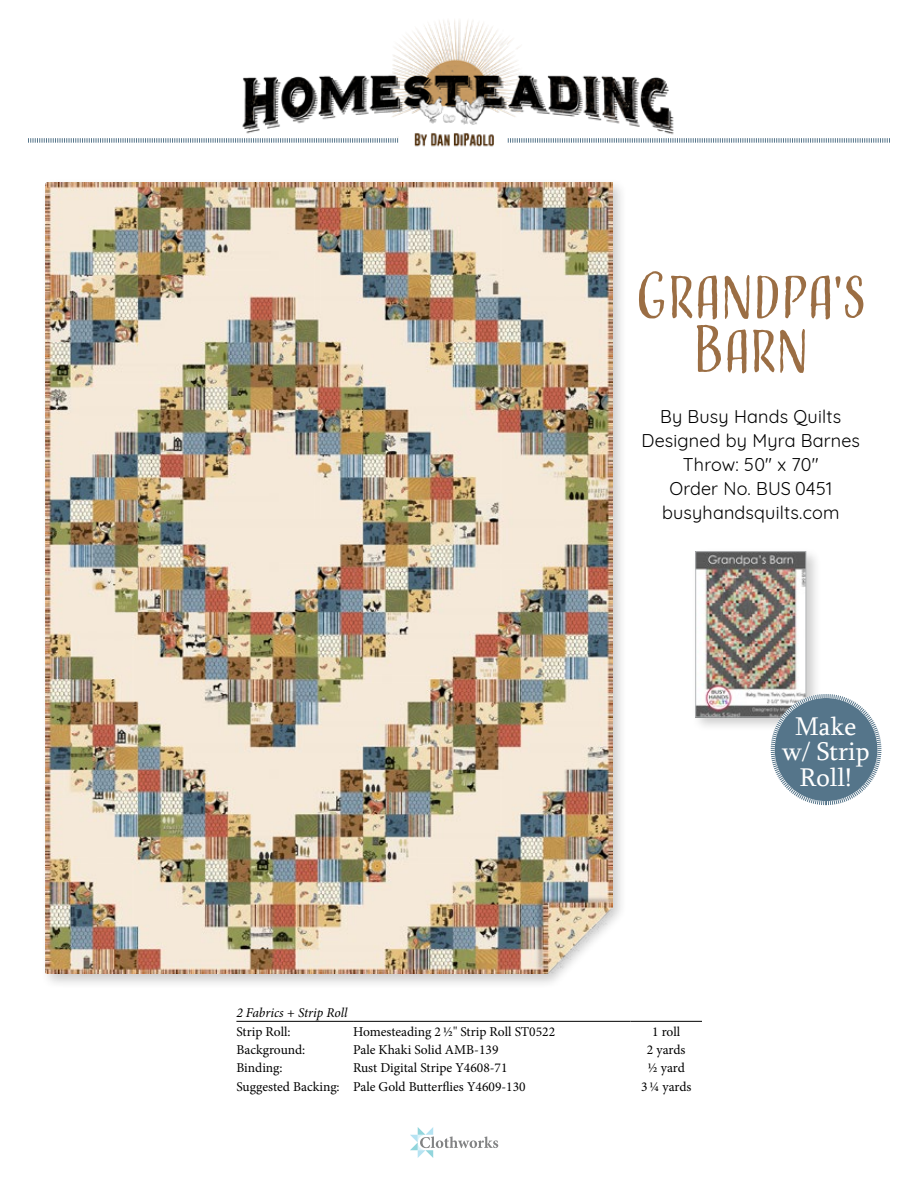
<style>
.page{position:relative;width:918px;height:1188px;background:#fff}
.page>*{position:absolute;margin:0;border:0;box-sizing:border-box;transform-origin:0 0}
.t1{font:55.5px/54px "Adorn Condensed Sans";letter-spacing:-.015em;color:#9b6e44;text-align:center}
.t2{font:26.25px/25.5px "Sylfaen";color:#fff;text-align:center}
.t3{font:18px/24px "Quicksand";letter-spacing:.01em;color:#000;text-align:center}
.t4{font:13.5px "Minion Pro";color:#000}
.t5{font:italic 13.5px "Minion Pro";letter-spacing:-.01em;color:#000}
.s1{font-size:61.95px}
</style>
<div class="page">
<img style="left:242px;top:20px;width:432px;height:127px">
<svg style="left:410px;top:1127px;width:88px;height:31px"></svg>
<svg style="left:28px;top:138px;width:370px;height:5px"></svg>
<svg style="left:508px;top:138px;width:382px;height:5px"></svg>
<div style="left:41px;top:178px;width:587px;height:812px;background:#000;opacity:.2"></div>
<img style="left:45px;top:182px;width:567px;height:792px">
<div style="left:691px;top:547px;width:130px;height:185px;background:#000;opacity:.2"></div>
<img style="left:697px;top:553px;width:107px;height:162px">
<div style="left:695px;top:551px;width:111px;height:166px;border:1px solid #b4b6b8"></div>
<svg style="left:770px;top:693px;width:112px;height:113px"></svg>
<hr style="left:236px;top:1021px;width:117px;height:1px;background:#000">
<hr style="left:353px;top:1021px;width:277px;height:1px;background:#000">
<hr style="left:630px;top:1021px;width:72px;height:1px;background:#000">
<h1 class="t1" style="left:635px;top:274px;width:233px"><span class="s1">G</span>RANDPA'S<br><span class="s1">B</span>ARN</h1>
<h3 class="t3" style="left:642px;top:402px;width:220px">By Busy Hands Quilts<br>Designed by Myra Barnes<br>Throw: 50" x 70"<br>Order No. BUS 0451 busyhandsquilts.com</h3>
<p class="t5" style="left:236px;top:1003px;width:112px">2 Fabrics + Strip Roll</p>
<p class="t4" style="left:236px;top:1022px;width:56px">Strip Roll:</p>
<p class="t4" style="left:353px;top:1022px;width:204px">Homesteading 2½" Strip Roll ST0522</p>
<p class="t4" style="left:652px;top:1022px;width:30px">1 roll</p>
<p class="t4" style="left:236px;top:1040px;width:70px">Background:</p>
<p class="t4" style="left:353px;top:1040px;width:147px">Pale Khaki Solid AMB-139</p>
<p class="t4" style="left:647px;top:1040px;width:40px">2 yards</p>
<p class="t4" style="left:236px;top:1059px;width:48px">Binding:</p>
<p class="t4" style="left:353px;top:1059px;width:156px">Rust Digital Stripe Y4608-71</p>
<p class="t4" style="left:648px;top:1059px;width:39px">½ yard</p>
<p class="t4" style="left:236px;top:1077px;width:291px">Suggested Backing: Pale Gold Butterflies Y4609-130</p>
<p class="t4" style="left:641px;top:1077px;width:52px">3¼ yards</p>
<h2 class="t2" style="left:782px;top:713px;width:89px">Make w/ Strip<br>Roll!</h2>
</div>
